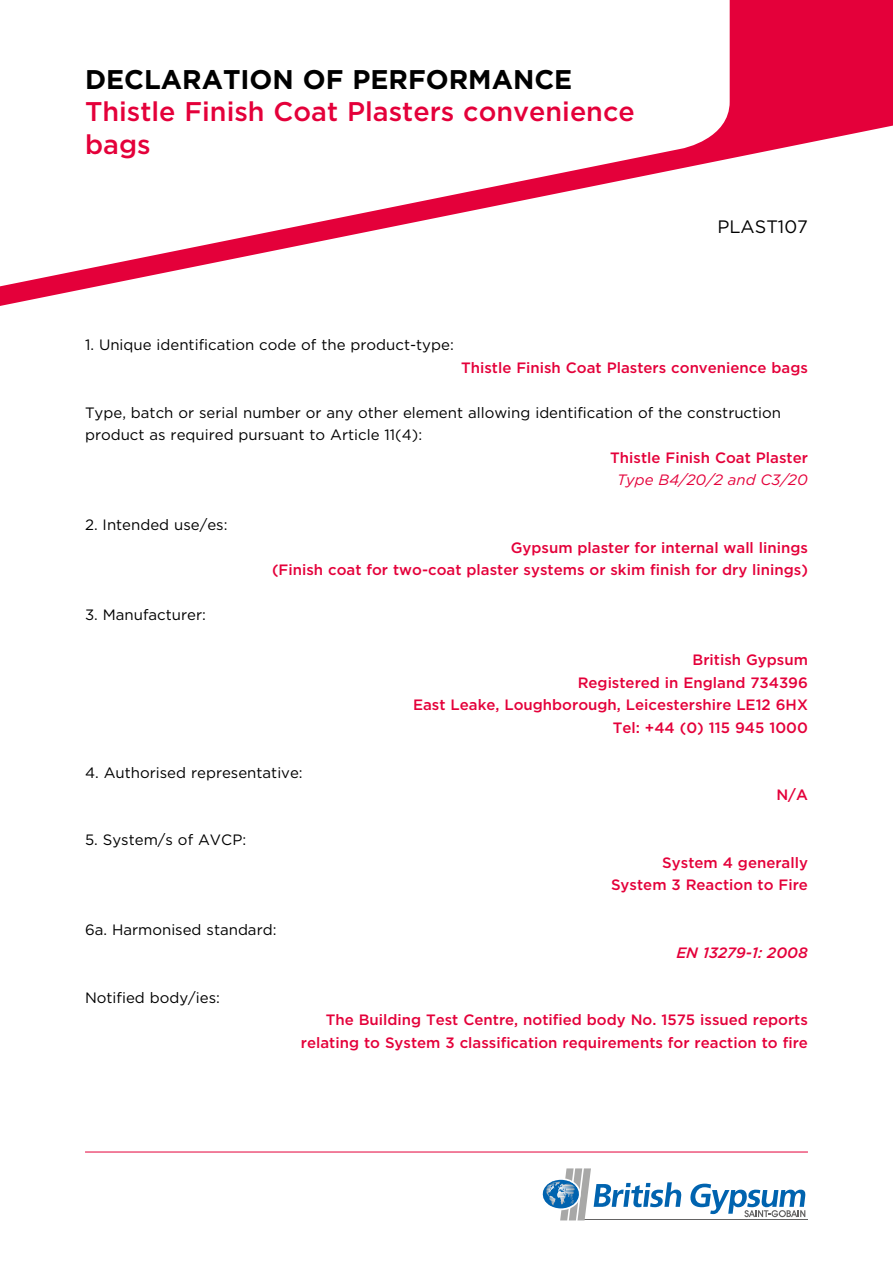
<style>
.page{position:relative;width:893px;height:1263px;background:#fff}
.page>*{position:absolute;margin:0;border:0;box-sizing:border-box;transform-origin:0 0}
.t1{font:500 27px/32.4px "Gotham";color:#e4003a}
.t2{font:700 27px "Gotham";color:#000}
.t3{font:18px "Gotham";color:#000}
.t4{font:500 15px/22.5px "Gotham";color:#e4003a;text-align:right}
.t5{font:15px/22.5px "Gotham";color:#000}
.t6{font:italic 15px "Gotham";color:#e4003a}
.t7{font:italic 500 15px "Gotham";color:#e4003a}
</style>
<div class="page">
<svg style="left:0;top:0;width:893px;height:306px"></svg>
<svg style="left:0;top:0;width:730px;height:289px"></svg>
<hr style="left:585px;top:1219px;width:223px;height:1px;background:#646363">
<svg style="left:690px;top:1183px;width:116px;height:34px"></svg>
<svg style="left:543px;top:1168px;width:139px;height:52px"></svg>
<hr style="left:85px;top:1152px;width:723px;height:1px;background:#e4003a">
<p class="t2" style="left:85px;top:64px;width:489px">DECLARATION OF PERFORMANCE</p>
<p class="t1" style="left:85px;top:95px;width:551px">Thistle Finish Coat Plasters convenience bags</p>
<p class="t5" style="left:85px;top:333px;width:370px">1. Unique identification code of the product-type:</p>
<p class="t3" style="left:717px;top:215px;width:92px">PLAST107</p>
<p class="t4" style="left:461px;top:356px;width:348px">Thistle Finish Coat Plasters convenience bags</p>
<p class="t5" style="left:85px;top:401px;width:698px">Type, batch or serial number or any other element allowing identification of the construction product as required pursuant to Article 11(4):</p>
<p class="t4" style="left:610px;top:446px;width:199px">Thistle Finish Coat Plaster</p>
<p class="t6" style="left:617px;top:470px;width:192px">Type B4/20/2 and C3/20</p>
<p class="t5" style="left:85px;top:513px;width:144px">2. Intended use/es:</p>
<p class="t4" style="left:272px;top:536px;width:537px">Gypsum plaster for internal wall linings<br>(Finish coat for two-coat plaster systems or skim finish for dry linings)</p>
<p class="t5" style="left:85px;top:603px;width:122px">3. Manufacturer:</p>
<p class="t4" style="left:693px;top:648px;width:117px">British Gypsum</p>
<p class="t4" style="left:578px;top:671px;width:232px">Registered in England 734396</p>
<p class="t4" style="left:413px;top:693px;width:396px">East Leake, Loughborough, Leicestershire LE12 6HX</p>
<p class="t4" style="left:613px;top:716px;width:197px">Tel: +44 (0) 115 945 1000</p>
<p class="t5" style="left:85px;top:761px;width:219px">4. Authorised representative:</p>
<p class="t4" style="left:776px;top:783px;width:33px">N/A</p>
<p class="t5" style="left:85px;top:828px;width:163px">5. System/s of AVCP:</p>
<p class="t4" style="left:662px;top:851px;width:147px">System 4 generally</p>
<p class="t4" style="left:611px;top:873px;width:198px">System 3 Reaction to Fire</p>
<p class="t5" style="left:85px;top:918px;width:193px">6a. Harmonised standard:</p>
<p class="t7" style="left:676px;top:942px;width:133px">EN 13279-1: 2008</p>
<p class="t5" style="left:85px;top:986px;width:136px">Notified body/ies:</p>
<p class="t4" style="left:301px;top:1008px;width:508px">The Building Test Centre, notified body No. 1575 issued reports relating to System 3 classification requirements for reaction to fire</p>
</div>
